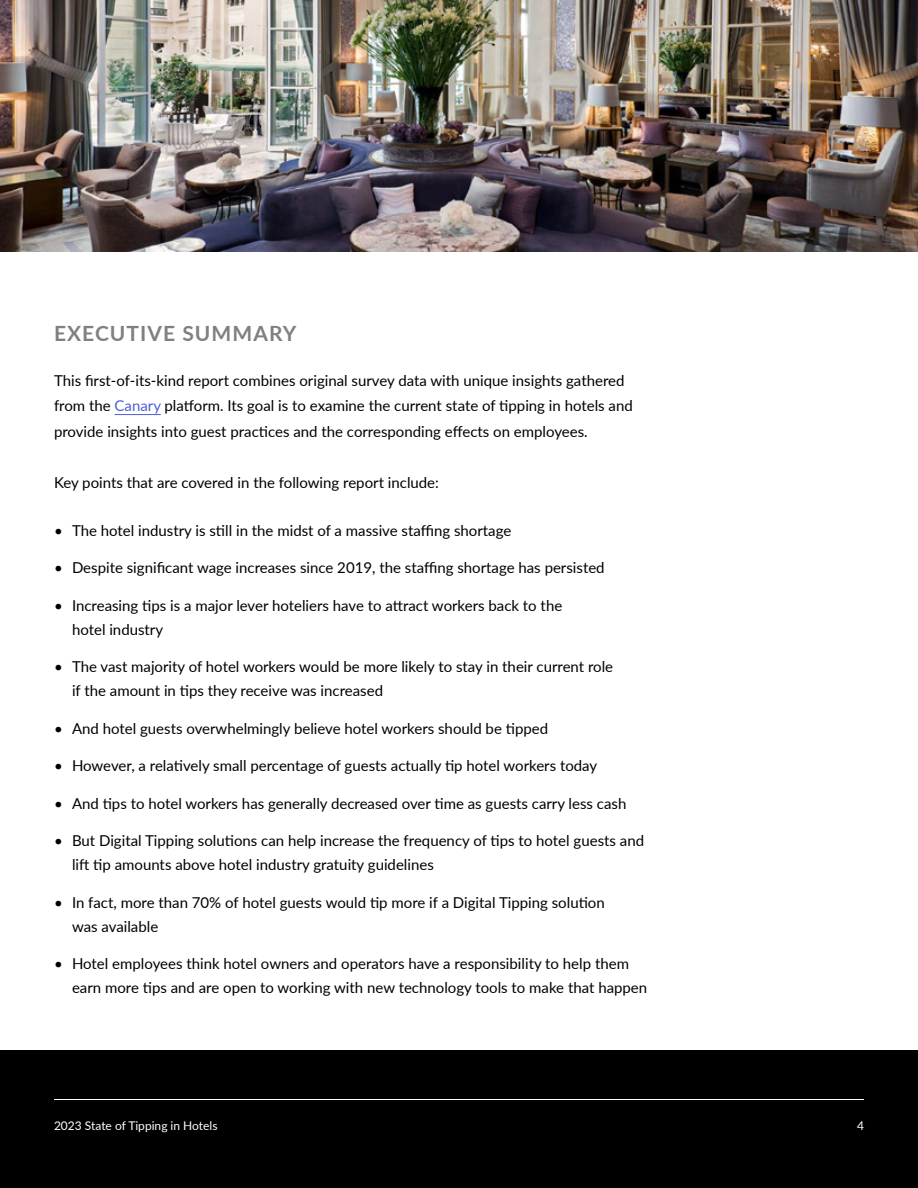
<style>
.page{position:relative;width:918px;height:1188px;background:#fff}
.page>*{position:absolute;margin:0;border:0;box-sizing:border-box;transform-origin:0 0}
.t1{font:700 21px "Lato";letter-spacing:.05em;color:#808080}
.t2{font:15px/24px "Lato";color:#000}
.t3{font:12px "Lato";color:#fff}
.s1{color:#4f5cd6}
</style>
<div class="page">
<div style="left:0;top:990px;width:918px;height:198px;background:#000"></div>
<hr style="left:54px;top:1099px;width:810px;height:1px;background:#fff">
<div style="left:0;top:252px;width:918px;height:798px;background:#fff"></div>
<hr style="left:115px;top:414px;width:46px;height:1px;background:#4f5cd6">
<img style="left:0;top:0;width:918px;height:252px">
<h1 class="t1" style="left:54px;top:318px;width:244px">EXECUTIVE SUMMARY</h1>
<p class="t2" style="left:54px;top:367px;width:580px;line-height:25.5px">This first-of-its-kind report combines original survey data with unique insights gathered from the <span class="s1">Canary</span> platform. Its goal is to examine the current state of tipping in hotels and provide insights into guest practices and the corresponding effects on employees.</p>
<p class="t2" style="left:54px;top:469px;width:386px">Key points that are covered in the following report include:</p>
<p class="t2" style="left:54px;top:517px;width:459px">• The hotel industry is still in the midst of a massive staffing shortage</p>
<p class="t2" style="left:54px;top:555px;width:552px">• Despite significant wage increases since 2019, the staffing shortage has persisted</p>
<p class="t2" style="left:72px;top:592px;width:492px;text-indent:-18px">• Increasing tips is a major lever hoteliers have to attract workers back to the hotel industry</p>
<p class="t2" style="left:72px;top:654px;width:543px;text-indent:-18px">• The vast majority of hotel workers would be more likely to stay in their current role if the amount in tips they receive was increased</p>
<p class="t2" style="left:54px;top:715px;width:496px">• And hotel guests overwhelmingly believe hotel workers should be tipped</p>
<p class="t2" style="left:54px;top:753px;width:545px">• However, a relatively small percentage of guests actually tip hotel workers today</p>
<p class="t2" style="left:54px;top:790px;width:574px">• And tips to hotel workers has generally decreased over time as guests carry less cash</p>
<p class="t2" style="left:72px;top:828px;width:574px;text-indent:-18px">• But Digital Tipping solutions can help increase the frequency of tips to hotel guests and lift tip amounts above hotel industry gratuity guidelines</p>
<p class="t2" style="left:72px;top:889px;width:534px;text-indent:-18px">• In fact, more than 70% of hotel guests would tip more if a Digital Tipping solution was available</p>
<p class="t2" style="left:72px;top:951px;width:577px;text-indent:-18px">• Hotel employees think hotel owners and operators have a responsibility to help them earn more tips and are open to working with new technology tools to make that happen</p>
<p class="t3" style="left:54px;top:1117px;width:165px">2023 State of Tipping in Hotels</p>
<p class="t3" style="left:857px;top:1117px;width:8px">4</p>
</div>
